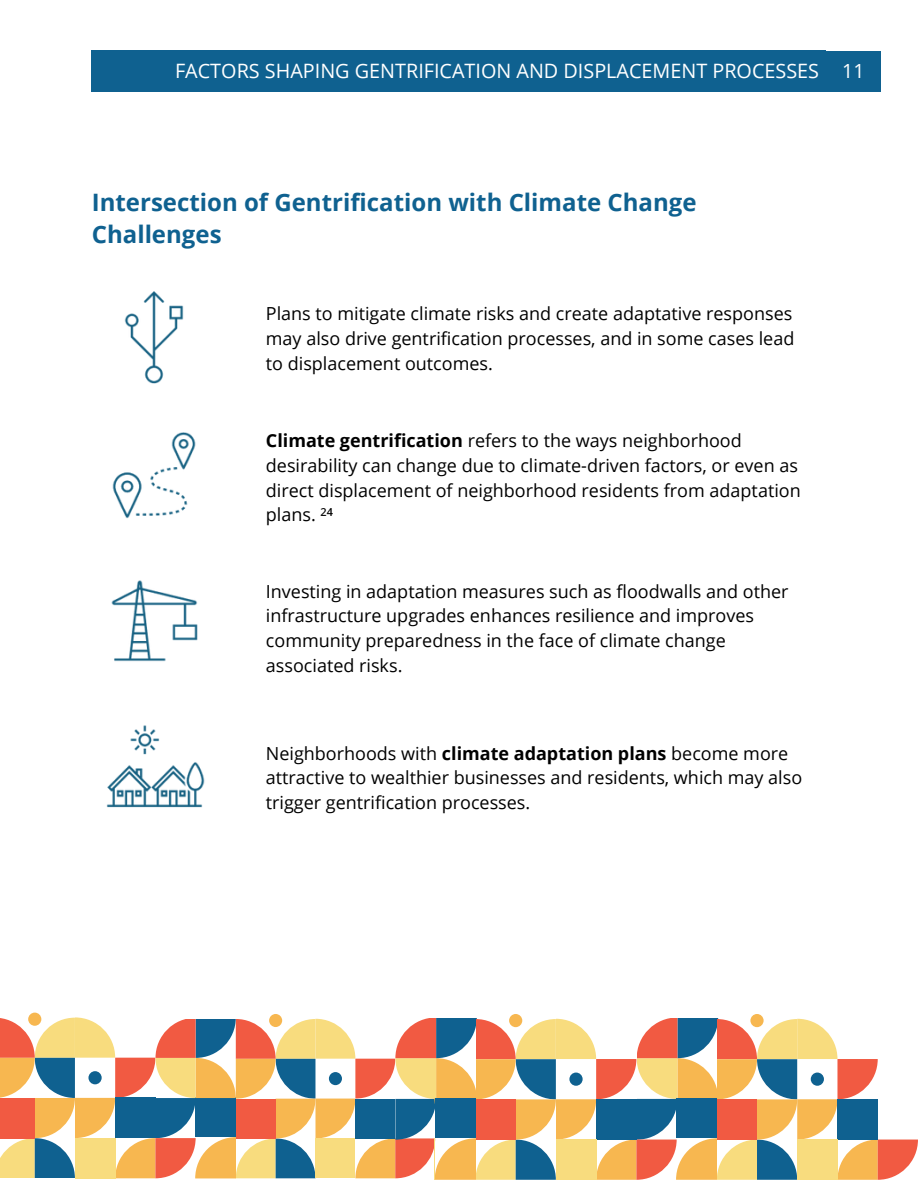
<style>
.page{position:relative;width:918px;height:1188px;background:#fff}
.page>*{position:absolute;margin:0;border:0;box-sizing:border-box;transform-origin:0 0}
.t1{font:700 24px/32.7px "Open Sans";color:#0f6190}
.t2{font:19.8px "Open Sans";color:#fff}
.t3{font:19.5px "Open Sans";color:#fff}
.t4{font:18px/24.8px "Open Sans";color:#000}
.s1{font-weight:700}
</style>
<div class="page">
<div style="left:28px;top:1013px;width:13px;height:13px;background:#f7b750;border-radius:50%"></div>
<svg style="left:269px;top:1014px;width:13px;height:13px"></svg>
<svg style="left:509px;top:1014px;width:13px;height:13px"></svg>
<svg style="left:750px;top:1014px;width:14px;height:13px"></svg>
<svg style="left:0;top:1017px;width:918px;height:163px"></svg>
<div style="left:837px;top:1099px;width:41px;height:41px;background:#0f6190"></div>
<div style="left:798px;top:1140px;width:39px;height:40px;background:#f8dc7e"></div>
<div style="left:811px;top:1073px;width:13px;height:13px;background:#0f6190;border-radius:50%"></div>
<div style="left:826px;top:51px;width:55px;height:40px;background:#0f6190"></div>
<img style="left:124px;top:291px;width:60px;height:93px">
<img style="left:112px;top:432px;width:84px;height:87px">
<img style="left:111px;top:580px;width:87px;height:82px">
<img style="left:106px;top:725px;width:99px;height:83px">
<div style="left:92px;top:51px;width:734px;height:41px;background:#0f6190"></div>
<p class="t2" style="left:175px;top:57px;width:646px">FACTORS SHAPING GENTRIFICATION AND DISPLACEMENT PROCESSES</p>
<p class="t3" style="left:842px;top:57px;width:24px">11</p>
<h1 class="t1" style="left:92px;top:185px;width:606px">Intersection of Gentrification with Climate Change<br>Challenges</h1>
<h2 class="t4" style="left:266px;top:301px;width:530px;text-align:justify">Plans to mitigate climate risks and create adaptative responses may also drive gentrification processes, and in some cases lead to displacement outcomes.</h2>
<p class="t4" style="left:266px;top:428px;width:536px"><span class="s1">Climate gentrification</span> refers to the ways neighborhood desirability can change due to climate-driven factors, or even as direct displacement of neighborhood residents from adaptation plans. ²⁴</p>
<p class="t4" style="left:266px;top:578px;width:524px">Investing in adaptation measures such as floodwalls and other infrastructure upgrades enhances resilience and improves community preparedness in the face of climate change associated risks.</p>
<p class="t4" style="left:266px;top:740px;width:538px">Neighborhoods with <span class="s1">climate adaptation plans</span> become more attractive to wealthier businesses and residents, which may also trigger gentrification processes.</p>
</div>
